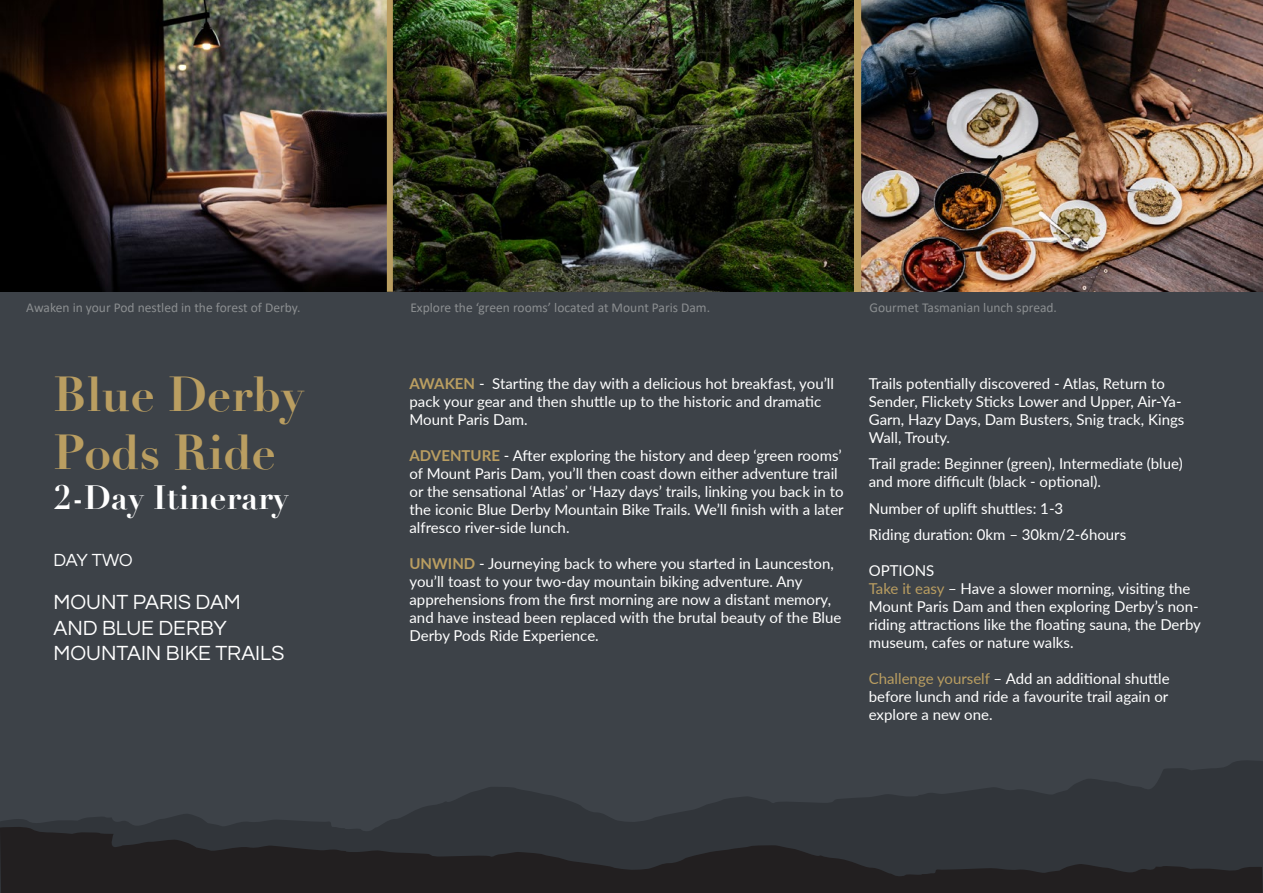
<style>
.page{position:relative;width:1263px;height:893px;background:#3d4248}
.page>*{position:absolute;margin:0;border:0;box-sizing:border-box;transform-origin:0 0}
.t1{font:700 48px/57.6px "Didot";color:#ba9e61}
.t2{font:700 33px "Didot";color:#fff}
.t3{font:21px/25.2px "Questrial";color:#fff}
.t4{font:18px "Questrial";letter-spacing:-.015em;color:#fff}
.t5{font:15px/18px "Lato";color:#fff}
.t6{font:13.5px "Calibri";color:#8b8e90}
.s1{font-weight:700;color:#ba9e61}
.s2{color:#ba9e61}
</style>
<div class="page">
<img style="left:0;top:0;width:853px;height:292px">
<svg style="left:0;top:761px;width:1262px;height:64px"></svg>
<svg style="left:0;top:825px;width:1262px;height:68px;fill:#221f20"></svg>
<img style="left:861px;top:0;width:401px;height:292px">
<img style="left:1262px;top:0;width:1px;height:893px">
<div style="left:387px;top:0;width:6px;height:292px;background:#ba9e61"></div>
<div style="left:855px;top:0;width:6px;height:292px;background:#ba9e61"></div>
<p class="t6" style="left:26px;top:298px;width:276px">Awaken in your Pod nestled in the forest of Derby.</p>
<p class="t6" style="left:410px;top:298px;width:301px">Explore the ‘green rooms’ located at Mount Paris Dam.</p>
<p class="t6" style="left:869px;top:298px;width:189px">Gourmet Tasmanian lunch spread.</p>
<h1 class="t1" style="left:54px;top:366px;width:252px">Blue Derby<br>Pods Ride</h1>
<h2 class="t2" style="left:54px;top:476px;width:237px">2-Day Itinerary</h2>
<p class="t4" style="left:54px;top:548px;width:81px">DAY TWO</p>
<h3 class="t3" style="left:54px;top:591px;width:232px">MOUNT PARIS DAM<br>AND BLUE DERBY<br>MOUNTAIN BIKE TRAILS</h3>
<p class="t5" style="left:409px;top:374px;width:426px"><span class="s1">AWAKEN</span> - Starting the day with a delicious hot breakfast, you’ll pack your gear and then shuttle up to the historic and dramatic<br>Mount Paris Dam.</p>
<p class="t5" style="left:409px;top:446px;width:436px"><span class="s1">ADVENTURE</span> - After exploring the history and deep ‘green rooms’ of Mount Paris Dam, you’ll then coast down either adventure trail or the sensational ‘Atlas’ or ‘Hazy days’ trails, linking you back in to the iconic Blue Derby Mountain Bike Trails. We’ll finish with a later alfresco river-side lunch.</p>
<p class="t5" style="left:409px;top:554px;width:433px"><span class="s1">UNWIND</span> - Journeying back to where you started in Launceston, you’ll toast to your two-day mountain biking adventure. Any apprehensions from the first morning are now a distant memory, and have instead been replaced with the brutal beauty of the Blue Derby Pods Ride Experience.</p>
<p class="t5" style="left:869px;top:374px;width:317px">Trails potentially discovered - Atlas, Return to Sender, Flickety Sticks Lower and Upper, Air-Ya-Garn, Hazy Days, Dam Busters, Snig track, Kings Wall, Trouty.</p>
<p class="t5" style="left:869px;top:454px;width:315px">Trail grade: Beginner (green), Intermediate (blue) and more difficult (black - optional).</p>
<p class="t5" style="left:869px;top:495px;width:259px;line-height:26.5px">Number of uplift shuttles: 1-3<br>Riding duration: 0km – 30km/2-6hours</p>
<p class="t5" style="left:869px;top:561px;width:334px">OPTIONS<br><span class="s2">Take it easy</span> – Have a slower morning, visiting the Mount Paris Dam and then exploring Derby’s non&shy;riding attractions like the floating sauna, the Derby museum, cafes or nature walks.</p>
<p class="t5" style="left:869px;top:669px;width:302px;text-align:justify"><span class="s2">Challenge yourself</span> – Add an additional shuttle before lunch and ride a favourite trail again or explore a new one.</p>
</div>
